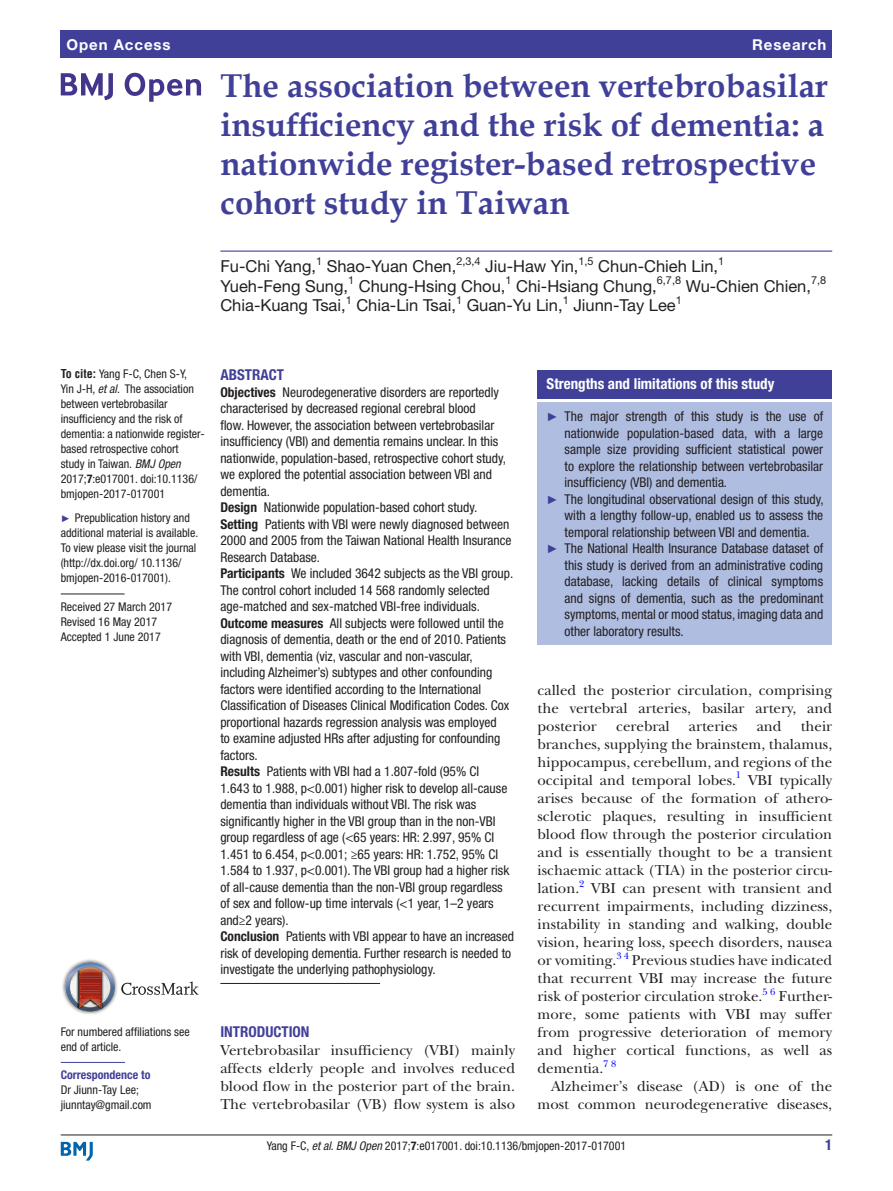
<style>
.page{position:relative;width:893px;height:1191px;background:#fff}
.page>*{position:absolute;margin:0;border:0;box-sizing:border-box;transform-origin:0 0}
.t1{font:700 33px/39px "Book Antiqua";color:#414099}
.t2{font:16.5px "Helvetica Neue LT Std";color:#231f20}
.t3{font:15px/18px "New Baskerville";color:#231f20;text-align:justify}
.t4{font:700 condensed 15px "Helvetica Neue LT Std";color:#fff}
.t5{font:700 condensed 15px "Helvetica Neue LT Std";color:#414099}
.t6{font:700 15px "Helvetica Neue LT Std";letter-spacing:.065em;color:#fff}
.t7{font:condensed 13.5px/16.5px "Helvetica Neue LT Std";color:#231f20}
.t8{font:condensed 12px/15px "Helvetica Neue LT Std";color:#231f20}
.t9{font:700 condensed 12px "Helvetica Neue LT Std";color:#414099}
.t10{font:10.95px "Helvetica Neue LT Std";color:#231f20}
.t11{font:9.9px "New Baskerville";color:#00f}
.s1{font-family:"Helvetica LT Std";font-weight:700}
.s2{font-style:italic}
.s3{font-weight:700}
.s4{font-family:"Arial";font-stretch:normal;font-size:9.75px;color:#414099}
.s5{font-family:"Arial";font-stretch:normal;font-size:12px;color:#414099}
</style>
<div class="page">
<hr style="left:61px;top:1134px;width:771px;height:1px;background:#231f20">
<svg style="left:61px;top:1141px;width:32px;height:19px"></svg>
<div style="left:61px;top:31px;width:771px;height:27px;background:#414099"></div>
<hr style="left:220px;top:983px;width:160px;height:1px;background:#231f20">
<hr style="left:220px;top:250px;width:612px;height:2px;background:#414099">
<hr style="left:61px;top:593px;width:64px;height:1px;background:#231f20">
<hr style="left:61px;top:1062px;width:64px;height:1px;background:#414099">
<svg style="left:61px;top:73px;width:52px;height:27px"></svg>
<svg style="left:125px;top:73px;width:76px;height:29px"></svg>
<img style="left:62px;top:959px;width:55px;height:55px">
<svg style="left:66px;top:962px;width:49px;height:49px;background:#a78689"></svg>
<svg style="left:121px;top:981px;width:78px;height:13px"></svg>
<div style="left:538px;top:370px;width:294px;height:28px;background:#414099"></div>
<div style="left:538px;top:402px;width:294px;height:242px;background:#afbde1"></div>
<p class="t6" style="left:66px;top:35px;width:106px">Open Access</p>
<p class="t6" style="left:752px;top:35px;width:76px">Research</p>
<h1 class="t1" style="left:220px;top:66px;width:609px">The association between vertebrobasilar insufficiency and the risk of dementia: a nationwide register-based retrospective cohort study in Taiwan</h1>
<p class="t2" style="left:220px;top:257px;width:97px">Fu-Chi Yang,</p>
<p class="t10" style="left:316px;top:254px;width:8px">1</p>
<p class="t2" style="left:327px;top:257px;width:131px">Shao-Yuan Chen,</p>
<p class="t10" style="left:456px;top:254px;width:26px">2,3,4</p>
<p class="t2" style="left:485px;top:257px;width:95px">Jiu-Haw Yin,</p>
<p class="t10" style="left:578px;top:254px;width:17px">1,5</p>
<p class="t2" style="left:598px;top:257px;width:121px">Chun-Chieh Lin,</p>
<p class="t10" style="left:718px;top:254px;width:8px">1</p>
<p class="t2" style="left:220px;top:276px;width:129px">Yueh-Feng Sung,</p>
<p class="t10" style="left:348px;top:274px;width:8px">1</p>
<p class="t2" style="left:359px;top:276px;width:148px">Chung-Hsing Chou,</p>
<p class="t10" style="left:506px;top:274px;width:8px">1</p>
<p class="t2" style="left:516px;top:276px;width:142px">Chi-Hsiang Chung,</p>
<p class="t10" style="left:657px;top:274px;width:26px">6,7,8</p>
<p class="t2" style="left:686px;top:276px;width:127px">Wu-Chien Chien,</p>
<p class="t10" style="left:811px;top:274px;width:17px">7,8</p>
<p class="t2" style="left:220px;top:296px;width:127px">Chia-Kuang Tsai,</p>
<p class="t10" style="left:346px;top:293px;width:8px">1</p>
<p class="t2" style="left:356px;top:296px;width:101px">Chia-Lin Tsai,</p>
<p class="t10" style="left:456px;top:293px;width:8px">1</p>
<p class="t2" style="left:467px;top:296px;width:97px">Guan-Yu Lin,</p>
<p class="t10" style="left:563px;top:293px;width:8px">1</p>
<p class="t2" style="left:573px;top:296px;width:104px">Jiunn-Tay Lee</p>
<p class="t10" style="left:676px;top:293px;width:8px">1</p>
<p class="t8" style="left:61px;top:366px;width:145px"><span class="s1">To cite:</span> Yang F-C, Chen S-Y,<br>Yin J-H, <span class="s2">et al</span>. The association between vertebrobasilar insufficiency and the risk of dementia: a nationwide register&shy;based retrospective cohort study in Taiwan. <span class="s2">BMJ Open<br></span>2017;<span class="s3">7</span>:e017001. doi:10.1136/ bmjopen-2017-017001</p>
<p class="t8" style="left:61px;top:510px;width:139px"><span class="s4">►</span> Prepublication history and additional material is available.<br>To view please visit the journal (http://dx.doi.org/ 10.1136/ bmjopen-2016-017001).</p>
<p class="t8" style="left:61px;top:599px;width:113px">Received 27 March 2017<br>Revised 16 May 2017<br>Accepted 1 June 2017</p>
<p class="t8" style="left:61px;top:1024px;width:130px">For numbered affiliations see end of article.</p>
<p class="t9" style="left:61px;top:1067px;width:91px">Correspondence to</p>
<p class="t8" style="left:61px;top:1082px;width:92px">Dr Jiunn-Tay Lee; jiunntay@gmail.com</p>
<p class="t5" style="left:220px;top:366px;width:65px">Abstract</p>
<p class="t7" style="left:220px;top:384px;width:295px"><span class="s3">Objectives</span> Neurodegenerative disorders are reportedly characterised by decreased regional cerebral blood<br>flow. However, the association between vertebrobasilar insufficiency (VBI) and dementia remains unclear. In this nationwide, population-based, retrospective cohort study, we explored the potential association between VBI and dementia.<br><span class="s3">Design</span> Nationwide population-based cohort study.<br><span class="s3">Setting</span> Patients with VBI were newly diagnosed between 2000 and 2005 from the Taiwan National Health Insurance Research Database.<br><span class="s3">Participants</span> We included 3642 subjects as the VBI group.<br>The control cohort included 14 568 randomly selected age-matched and sex-matched VBI-free individuals.<br><span class="s3">Outcome measures</span> All subjects were followed until the diagnosis of dementia, death or the end of 2010. Patients with VBI, dementia (viz, vascular and non-vascular, including Alzheimer’s) subtypes and other confounding factors were identified according to the International Classification of Diseases Clinical Modification Codes. Cox proportional hazards regression analysis was employed<br>to examine adjusted HRs after adjusting for confounding factors.<br><span class="s3">Results</span> Patients with VBI had a 1.807-fold (95% CI<br>1.643 to 1.988, p&lt;0.001) higher risk to develop all-cause dementia than individuals without VBI. The risk was significantly higher in the VBI group than in the non-VBI group regardless of age (&lt;65 years: HR: 2.997, 95% CI 1.451 to 6.454, p&lt;0.001; ≥65 years: HR: 1.752, 95% CI 1.584 to 1.937, p&lt;0.001). The VBI group had a higher risk of all-cause dementia than the non-VBI group regardless of sex and follow-up time intervals (&lt;1 year, 1–2 years and≥2 years).<br><span class="s3">Conclusion</span> Patients with VBI appear to have an increased risk of developing dementia. Further research is needed to investigate the underlying pathophysiology.</p>
<p class="t5" style="left:220px;top:1023px;width:91px">Introduction</p>
<p class="t3" style="left:220px;top:1041px;width:296px">Vertebrobasilar insufficiency (VBI) mainly affects elderly people and involves reduced blood flow in the posterior part of the brain.<br>The vertebrobasilar (VB) flow system is also</p>
<p class="t4" style="left:547px;top:375px;width:229px">Strengths and limitations of this study</p>
<p class="t7" style="left:547px;top:408px;width:278px"><span class="s5">►</span> The major strength of this study is the use of</p>
<p class="t7" style="left:565px;top:424px;width:260px">nationwide population-based data, with a large</p>
<p class="t7" style="left:565px;top:441px;width:260px">sample size providing sufficient statistical power</p>
<p class="t7" style="left:565px;top:457px;width:260px">to explore the relationship between vertebrobasilar</p>
<p class="t7" style="left:565px;top:474px;width:164px">insufficiency (VBI) and dementia.</p>
<p class="t7" style="left:547px;top:490px;width:279px"><span class="s5">►</span> The longitudinal observational design of this study,</p>
<p class="t7" style="left:565px;top:507px;width:260px">with a lengthy follow-up, enabled us to assess the</p>
<p class="t7" style="left:565px;top:523px;width:246px">temporal relationship between VBI and dementia.</p>
<p class="t7" style="left:547px;top:540px;width:278px"><span class="s5">►</span> The National Health Insurance Database dataset of</p>
<p class="t7" style="left:565px;top:556px;width:260px">this study is derived from an administrative coding</p>
<p class="t7" style="left:565px;top:573px;width:260px">database, lacking details of clinical symptoms</p>
<p class="t7" style="left:565px;top:589px;width:260px">and signs of dementia, such as the predominant</p>
<p class="t7" style="left:565px;top:606px;width:260px">symptoms, mental or mood status, imaging data and</p>
<p class="t7" style="left:565px;top:622px;width:121px">other laboratory results.</p>
<p class="t3" style="left:538px;top:681px;width:296px">called the posterior circulation, comprising the vertebral arteries, basilar artery, and posterior</p>
<p class="t3" style="left:538px;top:717px;width:296px;text-indent:263px">their branches, supplying the brainstem, thalamus, hippocampus, cerebellum, and regions of the occipital and temporal lobes.<sup>1</sup></p>
<p class="t3" style="left:616px;top:717px;width:55px">cerebral</p>
<p class="t3" style="left:689px;top:717px;width:50px">arteries</p>
<p class="t3" style="left:757px;top:717px;width:26px">and</p>
<p class="t3" style="left:538px;top:771px;width:296px;text-indent:210px">VBI typically arises because of the formation of athero&shy;sclerotic plaques, resulting in insufficient blood flow through the posterior circulation and is essentially thought to be a transient ischaemic attack (TIA) in the posterior circu&shy;lation.</p>
<p class="t11" style="left:579px;top:877px;width:7px">2</p>
<p class="t3" style="left:538px;top:879px;width:296px;text-indent:54px">VBI can present with transient and recurrent impairments, including dizziness, instability in standing and walking, double vision, hearing loss, speech disorders, nausea or vomiting.</p>
<p class="t11" style="left:616px;top:949px;width:14px">3 4</p>
<p class="t3" style="left:538px;top:951px;width:296px;text-indent:94px">Previous studies have indicated that recurrent VBI may increase the future risk of posterior circulation stroke.</p>
<p class="t11" style="left:762px;top:985px;width:14px">5 6</p>
<p class="t3" style="left:538px;top:987px;width:296px;text-indent:241px">Further&shy;more, some patients with VBI may suffer from progressive deterioration of memory and higher cortical functions, as well as dementia.</p>
<p class="t11" style="left:603px;top:1057px;width:14px">7 8</p>
<p class="t3" style="left:538px;top:1077px;width:296px;text-align:right">Alzheimer’s disease (AD) is one of the most common neurodegenerative diseases,</p>
<p class="t8" style="left:267px;top:1137px;width:361px">Yang F-C, <span class="s2">et al</span>. <span class="s2">BMJ Open</span> 2017;<span class="s3">7</span>:e017001. doi:10.1136/bmjopen-2017-017001</p>
<p class="t5" style="left:825px;top:1135px;width:9px">1</p>
</div>
